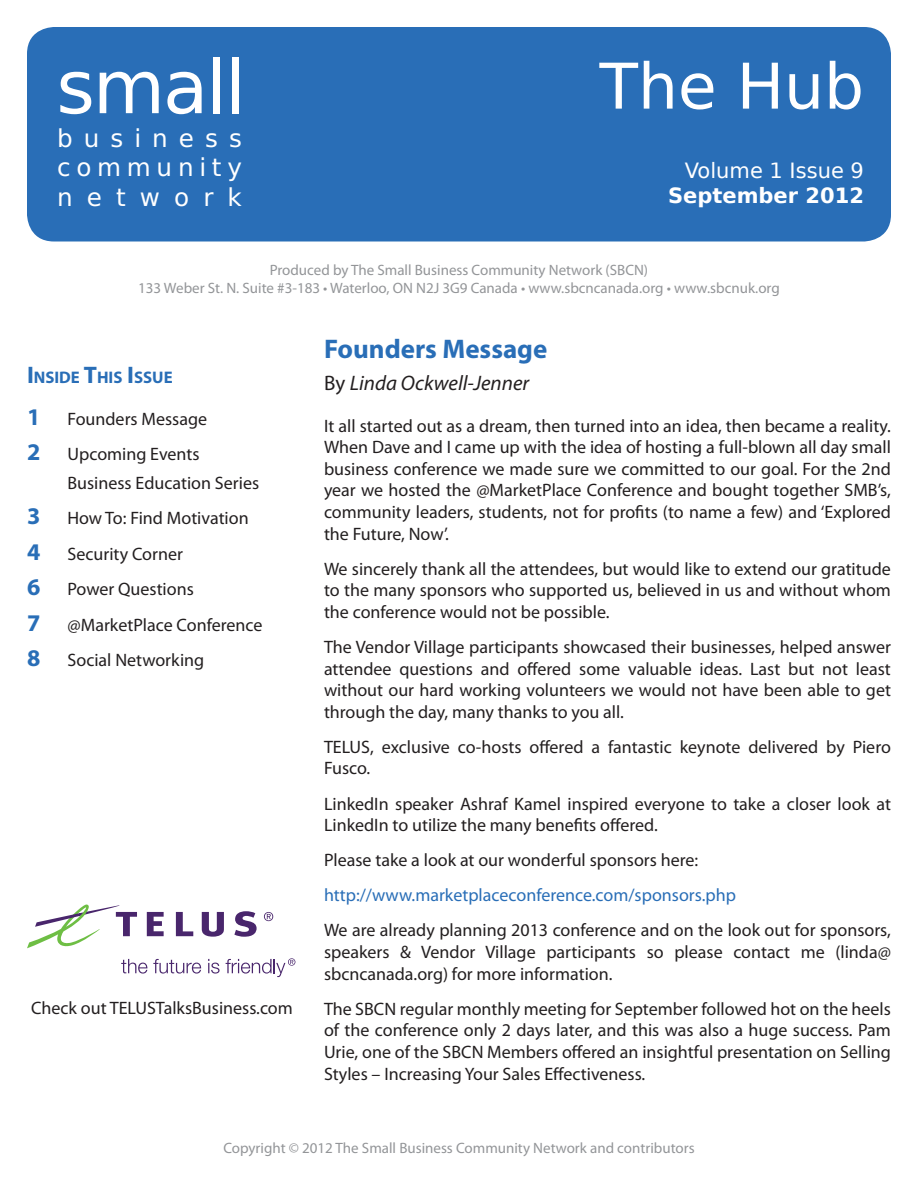
<style>
.page{position:relative;width:918px;height:1188px;background:#fff}
.page>*{position:absolute;margin:0;border:0;box-sizing:border-box;transform-origin:0 0}
.t1{font:73.95px "Bitstream Vera Sans";letter-spacing:-.025em;color:#fff}
.t2{font:63px "Bitstream Vera Sans";color:#fff}
.Heading{font:700 27px "Myriad Pro";color:#296eb7}
.t3{font:24.6px/29.5px "Bitstream Vera Sans";letter-spacing:.45em;color:#fff;text-align:justify}
.Author{font:italic 21px "Myriad Pro";color:#231f20}
.t4{font:21px "Bitstream Vera Sans";color:#fff}
.t5{font:700 21px "Bitstream Vera Sans";color:#fff}
.Body{font:18px/21.6px "Myriad Pro";color:#231f20;text-align:justify}
.Body-2{font:18px "Myriad Pro";color:#296eb7}
.t6{font:700 16.8px "Myriad Pro";color:#296eb7}
.t7{font:15px/18px "Myriad Pro";color:#939598;text-align:center}
.s1{font-size:24px}
.s2{font-weight:700;font-size:24px;color:#296eb7}
.s3{font-style:normal}
</style>
<div class="page">
<div style="left:27px;top:27px;width:864px;height:215px;background:#296eb7;border-radius:27px"></div>
<svg style="left:147px;top:912px;width:17px;height:24px"></svg>
<svg style="left:176px;top:912px;width:17px;height:24px"></svg>
<svg style="left:234px;top:911px;width:23px;height:26px"></svg>
<svg style="left:202px;top:912px;width:22px;height:25px"></svg>
<svg style="left:27px;top:904px;width:110px;height:44px"></svg>
<svg style="left:264px;top:912px;width:9px;height:9px"></svg>
<svg style="left:121px;top:959px;width:80px;height:15px"></svg>
<svg style="left:208px;top:959px;width:12px;height:15px"></svg>
<svg style="left:226px;top:958px;width:69px;height:19px"></svg>
<h1 class="t1" style="left:56px;top:45px;width:191px">small</h1>
<h3 class="t3" style="left:57px;top:124px;width:186px">business community network</h3>
<h2 class="t2" style="left:600px;top:50px;width:266px">The Hub</h2>
<p class="t4" style="left:685px;top:158px;width:181px">Volume 1 Issue 9</p>
<p class="t5" style="left:668px;top:184px;width:197px">September 2012</p>
<p class="t7" style="left:138px;top:260px;width:643px">Produced by The Small Business Community Network (SBCN)<br>133 Weber St. N. Suite #3-183 • Waterloo, ON N2J 3G9 Canada • www.sbcncanada.org • www.sbcnuk.org</p>
<p class="t6" style="left:27px;top:366px;width:147px"><span class="s1">I</span>NSIDE <span class="s1">T</span>HIS <span class="s1">I</span>SSUE</p>
<p class="Body" style="left:27px;top:408px;width:182px"><span class="s2">1</span> Founders Message</p>
<p class="Body" style="left:27px;top:443px;width:174px"><span class="s2">2</span> Upcoming Events</p>
<p class="Body" style="left:68px;top:472px;width:193px">Business Education Series</p>
<p class="Body" style="left:27px;top:507px;width:223px"><span class="s2">3</span> How To: Find Motivation</p>
<p class="Body" style="left:27px;top:543px;width:158px"><span class="s2">4</span> Security Corner</p>
<p class="Body" style="left:27px;top:578px;width:168px"><span class="s2">6</span> Power Questions</p>
<p class="Body" style="left:27px;top:614px;width:237px"><span class="s2">7</span> @MarketPlace Conference</p>
<p class="Body" style="left:27px;top:649px;width:179px"><span class="s2">8</span> Social Networking</p>
<p class="Body" style="left:31px;top:997px;width:263px">Check out TELUSTalksBusiness.com</p>
<p class="Heading" style="left:324px;top:331px;width:225px">Founders Message</p>
<p class="Author" style="left:324px;top:370px;width:207px"><span class="s3">By</span> Linda Ockwell-Jenner</p>
<p class="Body" style="left:324px;top:414px;width:569px">It all started out as a dream, then turned into an idea, then became a reality.<br>When Dave and I came up with the idea of hosting a full-blown all day small business conference we made sure we committed to our goal. For the 2nd year we hosted the @MarketPlace Conference and bought together SMB’s, community leaders, students, not for profits (to name a few) and ‘Explored the Future, Now’.</p>
<p class="Body" style="left:324px;top:558px;width:569px">We sincerely thank all the attendees, but would like to extend our gratitude to the many sponsors who supported us, believed in us and without whom the conference would not be possible.</p>
<p class="Body" style="left:324px;top:636px;width:568px">The Vendor Village participants showcased their businesses, helped answer attendee questions and offered some valuable ideas. Last but not least without our hard working volunteers we would not have been able to get through the day, many thanks to you all.</p>
<p class="Body" style="left:324px;top:736px;width:568px">TELUS, exclusive co-hosts offered a fantastic keynote delivered by Piero<br>Fusco.</p>
<p class="Body" style="left:324px;top:792px;width:569px">LinkedIn speaker Ashraf Kamel inspired everyone to take a closer look at<br>LinkedIn to utilize the many benefits offered.</p>
<p class="Body" style="left:324px;top:849px;width:376px">Please take a look at our wonderful sponsors here:</p>
<p class="Body-2" style="left:324px;top:884px;width:413px">http://www.marketplaceconference.com/sponsors.php</p>
<p class="Body" style="left:324px;top:919px;width:569px">We are already planning 2013 conference and on the look out for sponsors, speakers &amp; Vendor Village participants so please contact me (linda@ sbcncanada.org) for more information.</p>
<p class="Body" style="left:324px;top:998px;width:568px">The SBCN regular monthly meeting for September followed hot on the heels of the conference only 2 days later, and this was also a huge success. Pam Urie, one of the SBCN Members offered an insightful presentation on Selling Styles – Increasing Your Sales Effectiveness.</p>
<p class="t7" style="left:223px;top:1139px;width:473px">Copyright © 2012 The Small Business Community Network and contributors</p>
</div>
